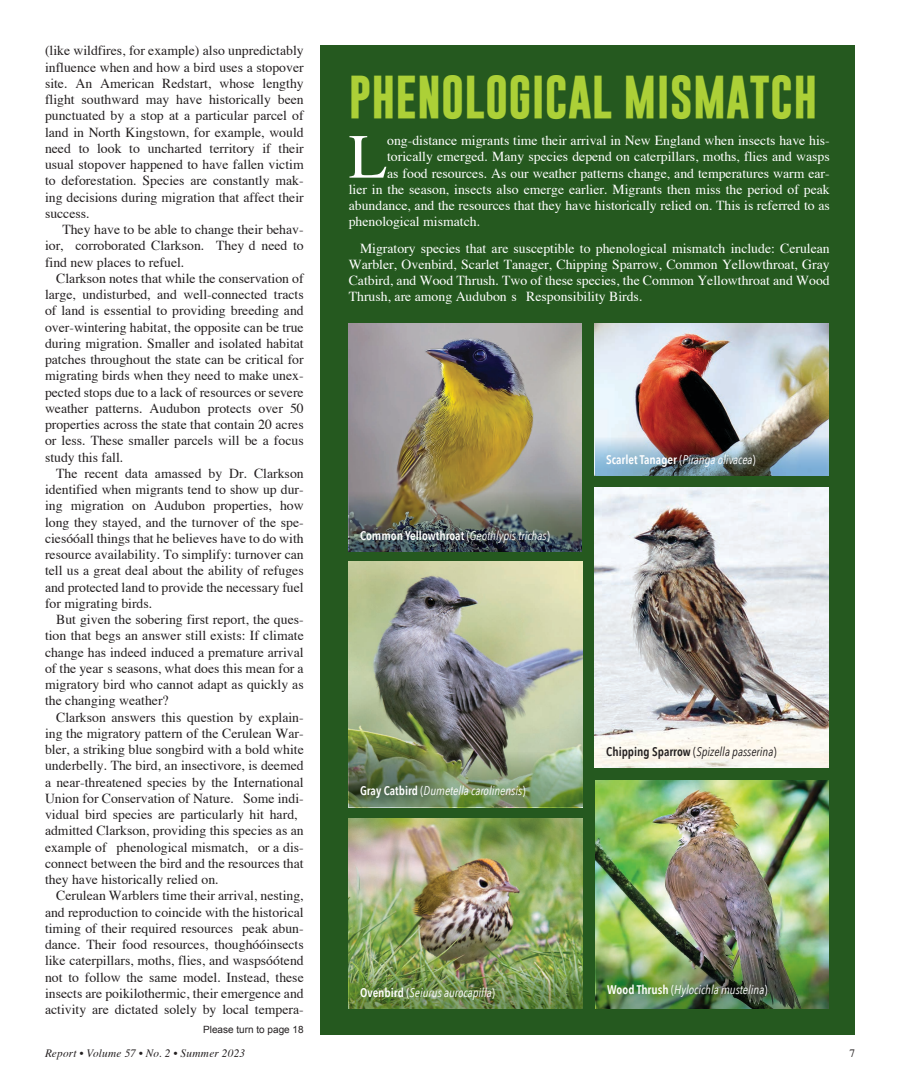
<style>
.page{position:relative;width:900px;height:1080px;background:#fff}
.page>*{position:absolute;margin:0;border:0;box-sizing:border-box;transform-origin:0 0}
.Body_text{font:62.88px "Times";color:#fff}
.names2012{font:700 43.75px "Gobold";letter-spacing:.005em;color:#acd037}
.Body_text-2{font:13.75px/16.2px "Times";color:#231f20;text-align:justify}
.Body_text-3{font:13.75px/16.2px "Times";color:#fff;text-align:justify}
.t1{font:italic 12.5px "Avenir Next Condensed";color:#fff}
.t2{font:600 12.5px "Avenir Next Condensed";color:#fff}
.t3{font:italic 12.5px "Avenir Next Condensed";color:#231f20}
.t4{font:italic 11.25px "Times";letter-spacing:.02em;color:#231f20}
.Author{font:11.25px "Times";color:#231f20}
.t5{font:10px "Arial";color:#231f20}
.s1{font-weight:400}
.s2{font-weight:400;font-style:italic}
.s3{font-weight:600;font-style:normal}
.s4{font-style:normal}
</style>
<div class="page">
<div style="left:321px;top:45px;width:534px;height:990px;background:#25591f"></div>
<img style="left:596px;top:780px;width:233px;height:169px">
<img style="left:349px;top:323px;width:233px;height:168px">
<img style="left:349px;top:562px;width:234px;height:189px">
<img style="left:349px;top:818px;width:234px;height:151px">
<img style="left:595px;top:323px;width:234px;height:113px">
<img style="left:595px;top:487px;width:234px;height:281px">
<img style="left:349px;top:491px;width:233px;height:61px">
<img style="left:349px;top:751px;width:234px;height:56px">
<img style="left:349px;top:969px;width:234px;height:40px">
<img style="left:595px;top:436px;width:234px;height:40px">
<img style="left:596px;top:949px;width:233px;height:60px">
<p class="Body_text-2" style="left:45px;top:42px;width:260px">(like wildfires, for example) also unpredictably influence when and how a bird uses a stopover site. An American Redstart, whose lengthy flight southward may have historically been punctuated by a stop at a particular parcel of land in North Kingstown, for example, would need to look to uncharted territory if their usual stopover happened to have fallen victim to deforestation. Species are constantly mak&shy;ing decisions during migration that affect their success.</p>
<p class="Body_text-2" style="left:45px;top:221px;width:260px;text-indent:11px">“They have to be able to change their behav&shy;ior,” corroborated Clarkson. “They’d need to find new places to refuel.”</p>
<p class="Body_text-2" style="left:45px;top:270px;width:260px;text-indent:11px">Clarkson notes that while the conservation of large, undisturbed, and well-connected tracts of land is essential to providing breeding and over-wintering habitat, the opposite can be true during migration. Smaller and isolated habitat patches throughout the state can be critical for migrating birds when they need to make unex&shy;pected stops due to a lack of resources or severe weather patterns. Audubon protects over 50 properties across the state that contain 20 acres or less. These smaller parcels will be a focus study this fall.</p>
<p class="Body_text-2" style="left:45px;top:465px;width:260px;text-indent:11px">The recent data amassed by Dr. Clarkson identified when migrants tend to show up dur&shy;ing migration on Audubon properties, how long they stayed, and the turnover of the spe&shy;cies––all things that he believes have to do with resource availability. To simplify: turnover can tell us a great deal about the ability of refuges and protected land to provide the necessary fuel for migrating birds.</p>
<p class="Body_text-2" style="left:45px;top:611px;width:260px;text-indent:11px">But given the sobering first report, the ques&shy;tion that begs an answer still exists: If climate change has indeed induced a premature arrival of the year’s seasons, what does this mean for a migratory bird who cannot adapt as quickly as the changing weather?</p>
<p class="Body_text-2" style="left:45px;top:709px;width:260px;text-indent:11px">Clarkson answers this question by explain&shy;ing the migratory pattern of the Cerulean War&shy;bler, a striking blue songbird with a bold white underbelly. The bird, an insectivore, is deemed a near-threatened species by the International Union for Conservation of Nature. “Some indi&shy;vidual bird species are particularly hit hard,” admitted Clarkson, providing this species as an example of “phenological mismatch,” or a dis&shy;connect between the bird and the resources that they have historically relied on.</p>
<p class="Body_text-2" style="left:45px;top:887px;width:260px;text-indent:11px">Cerulean Warblers time their arrival, nesting, and reproduction to coincide with the historical timing of their required resources’ peak abun&shy;dance. Their food resources, though––insects like caterpillars, moths, flies, and wasps––tend not to follow the same model. Instead, these insects are poikilothermic, their emergence and activity are dictated solely by local tempera-</p>
<p class="t5" style="left:203px;top:1023px;width:102px">Please turn to page 18</p>
<p class="names2012" style="left:349px;top:68px;width:470px">PHENOLOGICAL MISMATCH</p>
<p class="Body_text" style="left:349px;top:119px;width:40px">L</p>
<p class="Body_text-3" style="left:387px;top:132px;width:444px">ong-distance migrants time their arrival in New England when insects have his-</p>
<p class="Body_text-3" style="left:387px;top:148px;width:444px">torically emerged. Many species depend on caterpillars, moths, flies and wasps</p>
<p class="Body_text-3" style="left:387px;top:165px;width:444px">as food resources. As our weather patterns change, and temperatures warm ear-</p>
<p class="Body_text-3" style="left:349px;top:181px;width:483px">lier in the season, insects also emerge earlier. Migrants then miss the period of peak</p>
<p class="Body_text-3" style="left:349px;top:197px;width:483px">abundance, and the resources that they have historically relied on. This is referred to as</p>
<p class="Body_text-3" style="left:349px;top:213px;width:133px">phenological mismatch.</p>
<p class="Body_text-3" style="left:349px;top:240px;width:483px;text-indent:11px">Migratory species that are susceptible to phenological mismatch include: Cerulean Warbler, Ovenbird, Scarlet Tanager, Chipping Sparrow, Common Yellowthroat, Gray Catbird, and Wood Thrush. Two of these species, the Common Yellowthroat and Wood Thrush, are among Audubon’s “Responsibility Birds.”</p>
<p class="t2" style="left:360px;top:525px;width:191px">Common Yellowthroat <span class="s1">(</span><span class="s2">Geothlypis trichas</span><span class="s1">)</span></p>
<p class="t1" style="left:606px;top:452px;width:151px"><span class="s3">Scarlet Tanager</span> <span class="s4">(</span>Piranga olivacea<span class="s4">)</span></p>
<p class="t1" style="left:360px;top:783px;width:167px"><span class="s3">Gray Catbird</span> <span class="s4">(</span>Dumetella carolinensis<span class="s4">)</span></p>
<p class="t3" style="left:606px;top:744px;width:172px"><span class="s3">Chipping Sparrow</span> <span class="s4">(</span>Spizella passerina<span class="s4">)</span></p>
<p class="t1" style="left:360px;top:985px;width:136px"><span class="s3">Ovenbird</span> <span class="s4">(</span>Seiurus aurocapilla<span class="s4">)</span></p>
<p class="t1" style="left:607px;top:982px;width:162px"><span class="s3">Wood Thrush</span> <span class="s4">(</span>Hylocichla mustelina<span class="s4">)</span></p>
<p class="t4" style="left:45px;top:1043px;width:202px">Report • Volume 57 • No. 2 • Summer 2023</p>
<p class="Author" style="left:849px;top:1047px;width:7px">7</p>
</div>
